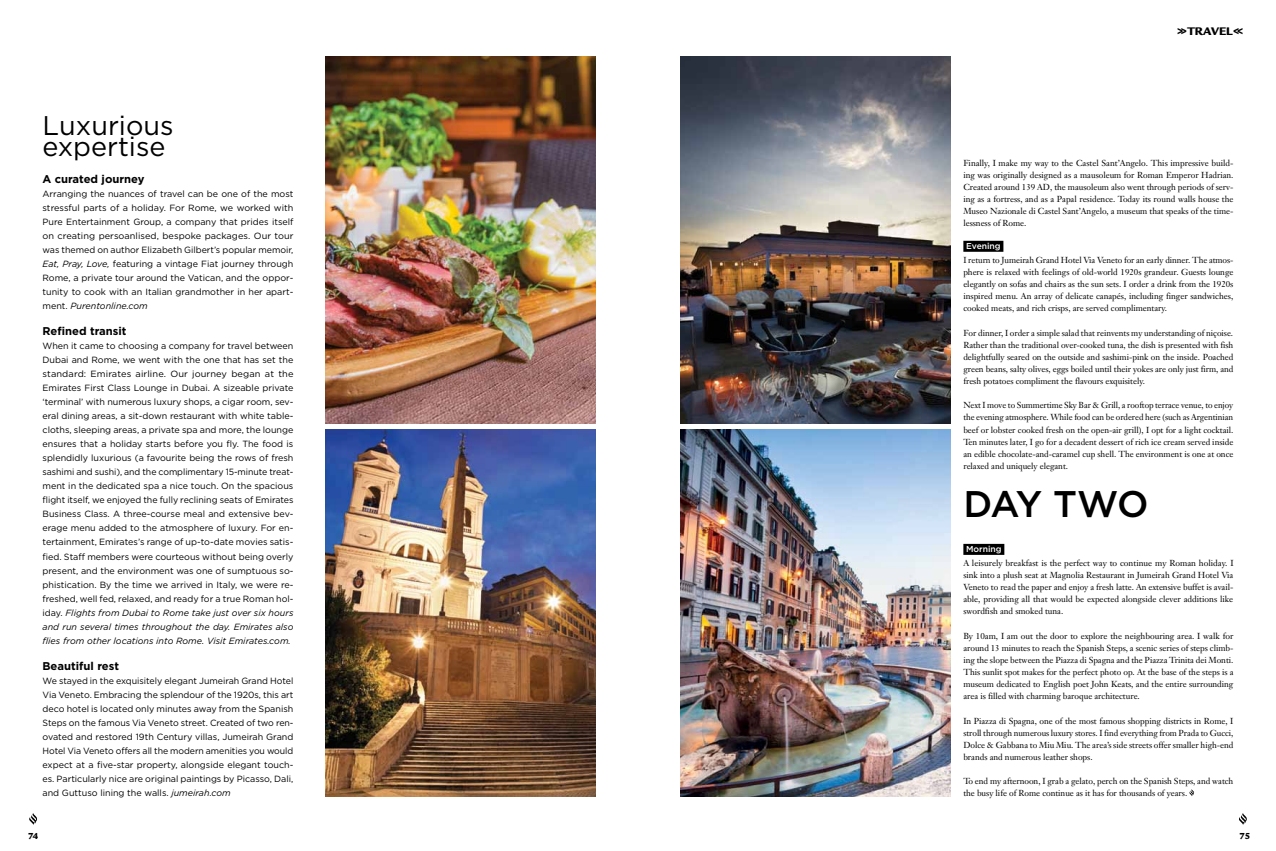
<style>
.page{position:relative;width:1276px;height:851px;background:#fff}
.page>*{position:absolute;margin:0;border:0;box-sizing:border-box;transform-origin:0 0}
.t1{font:500 37px "Gotham";letter-spacing:-.045em;color:#000}
.t2{font:27px/21px "Gotham";color:#000}
.t3{font:900 12px "Legacy Sans Std";color:#000}
.t4{font:700 11.2px "Gotham";color:#000}
.t5{font:900 9.5px "Legacy Sans Std";color:#000}
.t6{font:9px/14px "Gotham";color:#000;text-align:justify}
.t7{font:8.6px/12.1px "Janson Text";letter-spacing:-.005em;color:#000;text-align:justify}
.t8{font:500 8.6px "Gotham";letter-spacing:-.005em;color:#fff}
.s1{font-style:italic}
</style>
<div class="page">
<svg style="left:29px;top:813px;width:8px;height:12px"></svg>
<svg style="left:1239px;top:813px;width:8px;height:12px"></svg>
<img style="left:325px;top:429px;width:271px;height:367px">
<img style="left:680px;top:429px;width:270px;height:367px">
<img style="left:325px;top:57px;width:271px;height:366px">
<img style="left:680px;top:57px;width:270px;height:366px">
<div style="left:963px;top:241px;width:40px;height:11px;background:#000"></div>
<div style="left:963px;top:543px;width:41px;height:11px;background:#000"></div>
<svg style="left:1189px;top:789px;width:5px;height:7px"></svg>
<h2 class="t2" style="left:43px;top:114px;width:133px">Luxurious expertise</h2>
<h3 class="t4" style="left:43px;top:171px;width:104px">A curated journey</h3>
<p class="t6" style="left:43px;top:186px;width:252px">Arranging the nuances of travel can be one of the most stressful parts of a holiday. For Rome, we worked with Pure Entertainment Group, a company that prides itself on creating persoanlised, bespoke packages. Our tour was themed on author Elizabeth Gilbert’s popular memoir, <span class="s1">Eat, Pray, Love,</span> featuring a vintage Fiat journey through Rome, a private tour around the Vatican, and the oppor&shy;tunity to cook with an Italian grandmother in her apart&shy;ment. <span class="s1">Purentonline.com</span></p>
<h3 class="t4" style="left:43px;top:324px;width:85px">Refined transit</h3>
<p class="t6" style="left:43px;top:339px;width:252px">When it came to choosing a company for travel between Dubai and Rome, we went with the one that has set the standard: Emirates airline. Our journey began at the Emirates First Class Lounge in Dubai. A sizeable private ‘terminal’ with numerous luxury shops, a cigar room, sev&shy;eral dining areas, a sit-down restaurant with white table&shy;cloths, sleeping areas, a private spa and more, the lounge ensures that a holiday starts before you fly. The food is splendidly luxurious (a favourite being the rows of fresh sashimi and sushi), and the complimentary 15-minute treat&shy;ment in the dedicated spa a nice touch. On the spacious flight itself, we enjoyed the fully reclining seats of Emirates Business Class. A three-course meal and extensive bev&shy;erage menu added to the atmosphere of luxury. For en&shy;tertainment, Emirates’s range of up-to-date movies satis&shy;fied. Staff members were courteous without being overly present, and the environment was one of sumptuous so&shy;phistication. By the time we arrived in Italy, we were re&shy;freshed, well fed, relaxed, and ready for a true Roman hol&shy;iday. <span class="s1">Flights from Dubai to Rome take just over six hours and run several times throughout the day. Emirates also flies from other locations into Rome. Visit Emirates.com.</span></p>
<h3 class="t4" style="left:43px;top:658px;width:78px">Beautiful rest</h3>
<p class="t6" style="left:43px;top:673px;width:252px">We stayed in the exquisitely elegant Jumeirah Grand Hotel Via Veneto. Embracing the splendour of the 1920s, this art deco hotel is located only minutes away from the Spanish Steps on the famous Via Veneto street. Created of two ren&shy;ovated and restored 19th Century villas, Jumeirah Grand Hotel Via Veneto offers all the modern amenities you would expect at a five-star property, alongside elegant touch&shy;es. Particularly nice are original paintings by Picasso, Dali, and Guttuso lining the walls. <span class="s1">jumeirah.com</span></p>
<h3 class="t3" style="left:1176px;top:24px;width:68px">&gt;&gt;TRAVEL&lt;&lt;</h3>
<p class="t7" style="left:963px;top:157px;width:272px">Finally, I make my way to the Castel Sant’Angelo. This impressive build&shy;ing was originally designed as a mausoleum for Roman Emperor Hadrian.<br>Created around 139 AD, the mausoleum also went through periods of serv&shy;ing as a fortress, and as a Papal residence. Today its round walls house the Museo Nazionale di Castel Sant’Angelo, a museum that speaks of the time&shy;lessness of Rome.</p>
<p class="t8" style="left:966px;top:240px;width:36px">Evening</p>
<p class="t7" style="left:963px;top:254px;width:272px">I return to Jumeirah Grand Hotel Via Veneto for an early dinner. The atmos&shy;phere is relaxed with feelings of old-world 1920s grandeur. Guests lounge elegantly on sofas and chairs as the sun sets. I order a drink from the 1920s inspired menu. An array of delicate canapés, including finger sandwiches, cooked meats, and rich crisps, are served complimentary.</p>
<p class="t7" style="left:963px;top:326px;width:272px">For dinner, I order a simple salad that reinvents my understanding of niçoise.<br>Rather than the traditional over-cooked tuna, the dish is presented with fish delightfully seared on the outside and sashimi-pink on the inside. Poached green beans, salty olives, eggs boiled until their yokes are only just firm, and fresh potatoes compliment the flavours exquisitely.</p>
<p class="t7" style="left:963px;top:399px;width:272px">Next I move to Summertime Sky Bar &amp; Grill, a rooftop terrace venue, to enjoy the evening atmosphere. While food can be ordered here (such as Argentinian beef or lobster cooked fresh on the open-air grill), I opt for a light cocktail.<br>Ten minutes later, I go for a decadent dessert of rich ice cream served inside an edible chocolate-and-caramel cup shell. The environment is one at once relaxed and uniquely elegant.</p>
<h1 class="t1" style="left:963px;top:480px;width:187px">Day two</h1>
<p class="t8" style="left:966px;top:543px;width:37px">Morning</p>
<p class="t7" style="left:963px;top:556px;width:272px">A leisurely breakfast is the perfect way to continue my Roman holiday. I sink into a plush seat at Magnolia Restaurant in Jumeirah Grand Hotel Via Veneto to read the paper and enjoy a fresh latte. An extensive buffet is avail&shy;able, providing all that would be expected alongside clever additions like swordfish and smoked tuna.</p>
<p class="t7" style="left:963px;top:629px;width:272px">By 10am, I am out the door to explore the neighbouring area. I walk for around 13 minutes to reach the Spanish Steps, a scenic series of steps climb&shy;ing the slope between the Piazza di Spagna and the Piazza Trinita dei Monti.<br>This sunlit spot makes for the perfect photo op. At the base of the steps is a museum dedicated to English poet John Keats, and the entire surrounding area is filled with charming baroque architecture.</p>
<p class="t7" style="left:963px;top:714px;width:272px">In Piazza di Spagna, one of the most famous shopping districts in Rome, I stroll through numerous luxury stores. I find everything from Prada to Gucci, Dolce &amp; Gabbana to Miu Miu. The area’s side streets offer smaller high-end brands and numerous leather shops.</p>
<p class="t7" style="left:963px;top:775px;width:271px">To end my afternoon, I grab a gelato, perch on the Spanish Steps, and watch the busy life of Rome continue as it has for thousands of years.</p>
<p class="t5" style="left:28px;top:829px;width:12px">74</p>
<p class="t5" style="left:1239px;top:829px;width:12px">75</p>
</div>
